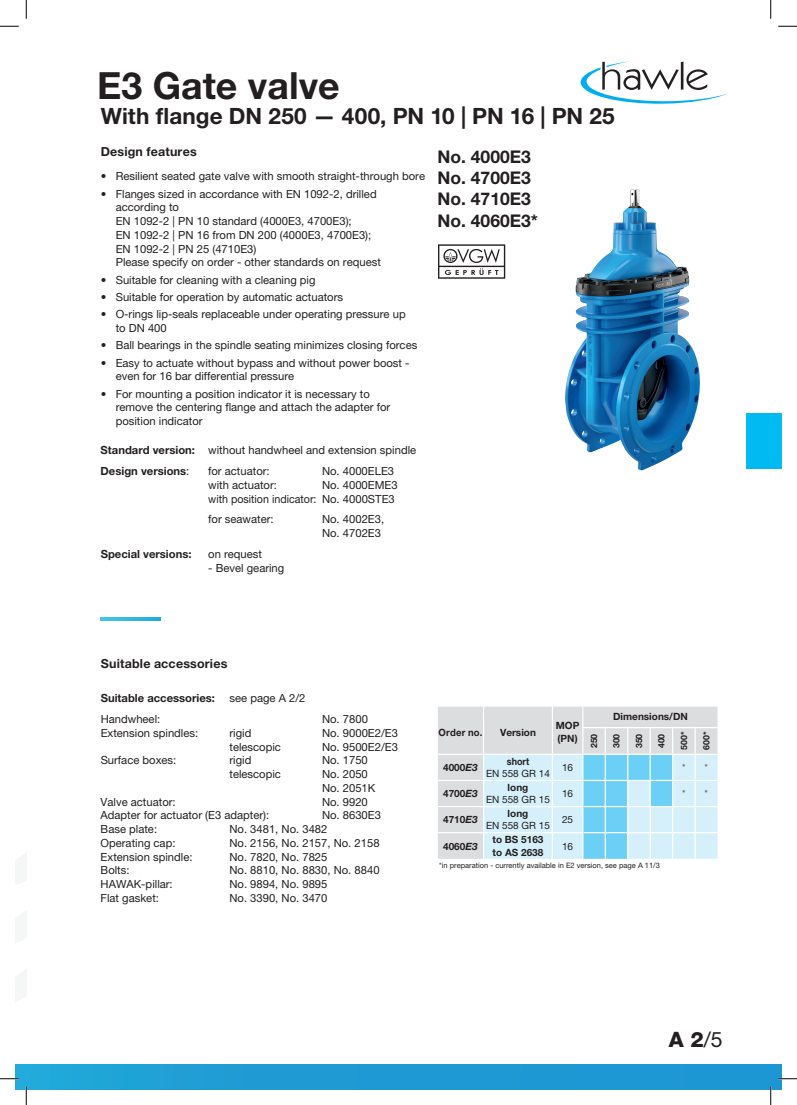
<style>
.page{position:relative;width:797px;height:1105px;background:#fff}
.page>*{position:absolute;margin:0;border:0;box-sizing:border-box;transform-origin:0 0}
.t1{font:700 37.5px "Helvetica Neue LT Pro";color:#231f20}
.t2{font:700 22.5px "Helvetica Neue LT Pro";letter-spacing:.005em;color:#231f20}
.t3{font:800 21.25px "Helvetica Neue LT Pro";color:#231f20}
.t4{font:700 17.5px/21.2px "Helvetica Neue LT Pro";color:#231f20}
.t5{font:700 12.5px "Helvetica Neue LT Pro";letter-spacing:.015em;color:#231f20}
.t6{font:11.25px/13.8px "Helvetica Neue LT Pro";color:#231f20}
.t7{font:700 11.25px "Helvetica Neue LT Pro";color:#231f20}
.t8{font:700 10px/12.5px "Helvetica Neue LT Pro";color:#231f20}
.t9{font:10px "Helvetica Neue LT Pro";color:#231f20}
.t10{font:700 10px "Helvetica Neue LT Pro";color:#231f20;scale:.95 1}
.t11{font:10px "Helvetica Neue LT Pro";color:#57585a}
.t12{font:700 10px "Helvetica Neue LT Pro";color:#231f20;scale:.9 1}
.t13{font:700 8.75px "Helvetica Neue LT Pro";color:#231f20}
.t14{font:7.5px "Helvetica Neue LT Pro";color:#231f20}
.s1{font-weight:700}
.s2{font-style:italic}
.s3{color:#231f20}
.s4{font-weight:400}
</style>
<div class="page">
<div style="left:16px;top:1064px;width:765px;height:25px;background:linear-gradient(to right,#20a4d7,#1d93d2)"></div>
<svg style="left:580px;top:61px;width:147px;height:43px"></svg>
<img style="left:565px;top:189px;width:135px;height:281px">
<div style="left:438px;top:707px;width:45px;height:152px;background:#dcdddf"></div>
<hr style="left:438px;top:754px;width:45px;height:1px;background:#fff">
<hr style="left:438px;top:780px;width:45px;height:1px;background:#fff">
<hr style="left:438px;top:806px;width:45px;height:1px;background:#fff">
<hr style="left:438px;top:832px;width:45px;height:1px;background:#fff">
<svg style="left:484px;top:707px;width:234px;height:152px;background:#c9e6f2"></svg>
<svg style="left:101px;top:617px;width:60px;height:4px"></svg>
<svg style="left:438px;top:244px;width:67px;height:35px"></svg>
<div style="left:746px;top:413px;width:35px;height:56px;background:#00baf1"></div>
<svg style="left:0;top:25px;width:19px;height:2px"></svg>
<svg style="left:778px;top:25px;width:19px;height:2px"></svg>
<svg style="left:0;top:1078px;width:19px;height:1px"></svg>
<svg style="left:778px;top:1078px;width:19px;height:1px"></svg>
<svg style="left:25px;top:0;width:2px;height:19px"></svg>
<svg style="left:25px;top:1086px;width:2px;height:19px"></svg>
<svg style="left:770px;top:0;width:1px;height:19px"></svg>
<svg style="left:770px;top:1086px;width:1px;height:19px"></svg>
<h1 class="t1" style="left:97px;top:63px;width:244px">E3 Gate valve</h1>
<h2 class="t2" style="left:101px;top:102px;width:515px">With flange DN 250 — 400, PN 10 | PN 16 | PN 25</h2>
<p class="t5" style="left:101px;top:143px;width:98px">Design features</p>
<h3 class="t4" style="left:437px;top:146px;width:102px">No. 4000E3<br>No. 4700E3<br>No. 4710E3<br>No. 4060E3*</h3>
<p class="t6" style="left:101px;top:169px;width:326px">• Resilient seated gate valve with smooth straight-through bore</p>
<p class="t6" style="left:116px;top:187px;width:267px;text-indent:-15px">• Flanges sized in accordance with EN 1092-2, drilled according to<br>EN 1092-2 | PN 10 standard (4000E3, 4700E3);<br>EN 1092-2 | PN 16 from DN 200 (4000E3, 4700E3); EN 1092-2 | PN 25 (4710E3)<br>Please specify on order - other standards on request</p>
<p class="t6" style="left:101px;top:273px;width:216px">• Suitable for cleaning with a cleaning pig</p>
<p class="t6" style="left:101px;top:290px;width:244px">• Suitable for operation by automatic actuators</p>
<p class="t6" style="left:116px;top:307px;width:291px;text-indent:-15px">• O-rings lip-seals replaceable under operating pressure up to DN 400</p>
<p class="t6" style="left:101px;top:338px;width:318px">• Ball bearings in the spindle seating minimizes closing forces</p>
<p class="t6" style="left:116px;top:355px;width:295px;text-indent:-15px">• Easy to actuate without bypass and without power boost - even for 16 bar differential pressure</p>
<p class="t6" style="left:116px;top:387px;width:276px;text-indent:-15px">• For mounting a position indicator it is necessary to remove the centering flange and attach the adapter for position indicator</p>
<p class="t6" style="left:101px;top:440px;width:317px;line-height:20.9px"><span class="s1">Standard version:</span> without handwheel and extension spindle<br><span class="s1">Design versions</span>:</p>
<p class="t6" style="left:208px;top:464px;width:63px">for actuator:</p>
<p class="t6" style="left:322px;top:464px;width:74px">No. 4000ELE3</p>
<p class="t6" style="left:208px;top:478px;width:70px">with actuator:</p>
<p class="t6" style="left:208px;top:478px;width:191px;text-align:right">No. 4000EME3<br>with position indicator: No. 4000STE3</p>
<p class="t6" style="left:208px;top:512px;width:67px">for seawater:</p>
<p class="t6" style="left:322px;top:512px;width:64px">No. 4002E3,<br>No. 4702E3</p>
<p class="t7" style="left:101px;top:547px;width:92px">Special versions:</p>
<p class="t6" style="left:208px;top:547px;width:55px">on request</p>
<p class="t6" style="left:208px;top:561px;width:78px">- Bevel gearing</p>
<p class="t5" style="left:101px;top:655px;width:128px">Suitable accessories</p>
<p class="t7" style="left:101px;top:691px;width:116px">Suitable accessories:</p>
<p class="t6" style="left:229px;top:691px;width:77px">see page A 2/2</p>
<p class="t6" style="left:101px;top:712px;width:61px">Handwheel:</p>
<p class="t6" style="left:322px;top:712px;width:47px">No. 7800</p>
<p class="t6" style="left:101px;top:726px;width:99px">Extension spindles:</p>
<p class="t6" style="left:229px;top:726px;width:23px">rigid</p>
<p class="t6" style="left:322px;top:726px;width:77px">No. 9000E2/E3</p>
<p class="t6" style="left:229px;top:739px;width:53px">telescopic</p>
<p class="t6" style="left:322px;top:739px;width:77px">No. 9500E2/E3</p>
<p class="t6" style="left:101px;top:753px;width:77px">Surface boxes:</p>
<p class="t6" style="left:229px;top:753px;width:23px">rigid</p>
<p class="t6" style="left:322px;top:753px;width:47px">No. 1750</p>
<p class="t6" style="left:229px;top:767px;width:53px">telescopic</p>
<p class="t6" style="left:322px;top:767px;width:55px">No. 2050<br>No. 2051K</p>
<p class="t6" style="left:101px;top:794px;width:77px">Valve actuator:</p>
<p class="t6" style="left:322px;top:794px;width:47px">No. 9920</p>
<p class="t6" style="left:101px;top:808px;width:170px">Adapter for actuator (E3 adapter):</p>
<p class="t6" style="left:322px;top:808px;width:60px">No. 8630E3</p>
<p class="t6" style="left:101px;top:822px;width:58px">Base plate:</p>
<p class="t6" style="left:229px;top:822px;width:99px">No. 3481, No. 3482</p>
<p class="t6" style="left:101px;top:836px;width:76px">Operating cap:</p>
<p class="t6" style="left:229px;top:836px;width:152px">No. 2156, No. 2157, No. 2158</p>
<p class="t6" style="left:101px;top:849px;width:93px">Extension spindle:</p>
<p class="t6" style="left:229px;top:849px;width:99px">No. 7820, No. 7825</p>
<p class="t6" style="left:101px;top:863px;width:30px">Bolts:</p>
<p class="t6" style="left:229px;top:863px;width:152px">No. 8810, No. 8830, No. 8840</p>
<p class="t6" style="left:101px;top:877px;width:74px">HAWAK-pillar:</p>
<p class="t6" style="left:229px;top:877px;width:99px">No. 9894, No. 9895</p>
<p class="t6" style="left:101px;top:891px;width:60px">Flat gasket:</p>
<p class="t6" style="left:229px;top:891px;width:99px">No. 3390, No. 3470</p>
<p class="t10" style="left:438px;top:726px;width:48px">Order no.</p>
<p class="t8" style="left:500px;top:725px;width:37px">Version</p>
<p class="t8" style="left:556px;top:719px;width:25px">MOP (PN)</p>
<p class="t8" style="left:613px;top:710px;width:76px">Dimensions/DN</p>
<p class="t13" style="left:588px;top:748px;width:16px;rotate:-90deg">250</p>
<p class="t13" style="left:611px;top:748px;width:16px;rotate:-90deg">300</p>
<p class="t13" style="left:633px;top:748px;width:16px;rotate:-90deg">350</p>
<p class="t13" style="left:656px;top:748px;width:16px;rotate:-90deg">400</p>
<p class="t13" style="left:678px;top:750px;width:20px;rotate:-90deg">500*</p>
<p class="t13" style="left:701px;top:750px;width:20px;rotate:-90deg">600*</p>
<p class="t8" style="left:649px;top:749px;width:18px;rotate:-90deg">300</p>
<p class="t8" style="left:677px;top:749px;width:18px;rotate:-90deg">350</p>
<p class="t8" style="left:702px;top:749px;width:18px;rotate:-90deg">400</p>
<p class="t12" style="left:507px;top:755px;width:26px">short</p>
<p class="t9" style="left:486px;top:767px;width:65px">EN 558 GR 14</p>
<p class="t8" style="left:443px;top:761px;width:36px">4000<span class="s2">E3</span></p>
<p class="t9" style="left:562px;top:761px;width:13px">16</p>
<p class="t11" style="left:682px;top:761px;width:27px">* *</p>
<p class="t8" style="left:446px;top:761px;width:36px">4000E3</p>
<p class="t9" style="left:681px;top:761px;width:32px">• •</p>
<p class="t9" style="left:503px;top:767px;width:65px">EN 558 GR 14</p>
<p class="t8" style="left:507px;top:781px;width:22px">long</p>
<p class="t9" style="left:486px;top:794px;width:65px">EN 558 GR 15</p>
<p class="t8" style="left:443px;top:787px;width:36px">4700<span class="s2">E3</span></p>
<p class="t9" style="left:562px;top:787px;width:13px">16</p>
<p class="t8" style="left:446px;top:787px;width:36px">4700E3</p>
<p class="t9" style="left:503px;top:794px;width:65px">EN 558 GR 15</p>
<p class="t8" style="left:507px;top:807px;width:22px">long</p>
<p class="t9" style="left:486px;top:820px;width:65px">EN 558 GR 15</p>
<p class="t8" style="left:443px;top:813px;width:36px">4710<span class="s2">E3</span></p>
<p class="t9" style="left:562px;top:814px;width:13px">25</p>
<p class="t8" style="left:446px;top:813px;width:36px">4710E3</p>
<p class="t9" style="left:503px;top:820px;width:65px">EN 558 GR 15</p>
<p class="t8" style="left:443px;top:840px;width:36px">4060<span class="s2">E3</span></p>
<p class="t8" style="left:492px;top:833px;width:52px">to BS 5163 to AS 2638</p>
<p class="t9" style="left:562px;top:840px;width:13px">16</p>
<p class="t14" style="left:439px;top:861px;width:222px">*in preparation - currently available in E2 version, see page A 11/3</p>
<p class="t11" style="left:682px;top:787px;width:31px">* *<span class="s3">•</span></p>
<h3 class="t3" style="left:669px;top:1027px;width:55px">A 2<span class="s4">/5</span></h3>
</div>
